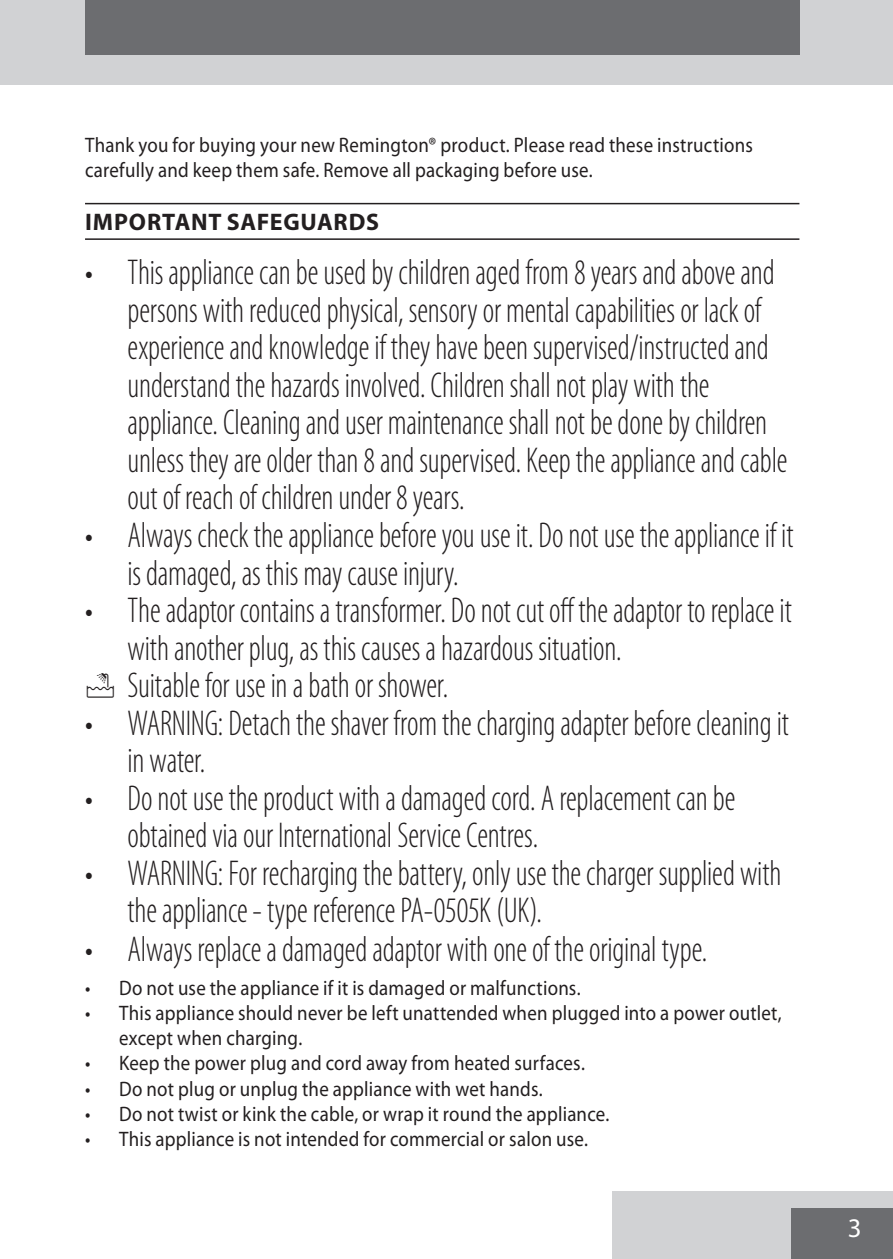
<style>
.page{position:relative;width:893px;height:1259px;background:#fff}
.page>*{position:absolute;margin:0;border:0;box-sizing:border-box;transform-origin:0 0}
.Mandatory_warnings{font:300 condensed 36px/37.5px "Myriad Pro";letter-spacing:-.005em;color:#231f20;scale:.9 1}
.t1{font:27px "Myriad Pro";color:#fff}
.heading{font:700 24px "Myriad Pro";letter-spacing:.03em;color:#231f20}
.default{font:21px/25.2px "Myriad Pro";letter-spacing:.015em;color:#231f20;scale:.9 1}
.s1{font-family:"Myriad Mine";font-weight:400;font-stretch:normal;font-size:30px}
</style>
<div class="page">
<div style="left:612px;top:1191px;width:281px;height:68px;background:#d1d2d4"></div>
<div style="left:791px;top:1208px;width:102px;height:51px;background:#6c6d70"></div>
<div style="left:0;top:0;width:893px;height:85px;background:#d1d2d4"></div>
<div style="left:85px;top:0;width:714px;height:55px;background:#6c6d70"></div>
<hr style="left:85px;top:203px;width:714px;height:1px;background:#231f20">
<hr style="left:85px;top:238px;width:714px;height:2px;background:#231f20">
<p class="default" style="left:85px;top:132px;width:743px">Thank you for buying your new Remington® product. Please read these instructions carefully and keep them safe. Remove all packaging before use.</p>
<p class="heading" style="left:85px;top:206px;width:295px">IMPORTANT SAFEGUARDS</p>
<p class="Mandatory_warnings" style="left:128px;top:255px;width:735px;text-indent:-43px">• This appliance can be used by children aged from 8 years and above and persons with reduced physical, sensory or mental capabilities or lack of experience and knowledge if they have been supervised/instructed and understand the hazards involved. Children shall not play with the appliance. Cleaning and user maintenance shall not be done by children unless they are older than 8 and supervised. Keep the appliance and cable out of reach of children under 8 years.</p>
<p class="Mandatory_warnings" style="left:128px;top:517px;width:741px;text-indent:-43px">• Always check the appliance before you use it. Do not use the appliance if it is damaged, as this may cause injury.</p>
<p class="Mandatory_warnings" style="left:128px;top:592px;width:740px;text-indent:-43px">• The adaptor contains a transformer. Do not cut off the adaptor to replace it with another plug, as this causes a hazardous situation.</p>
<p class="Mandatory_warnings" style="left:85px;top:667px;width:405px"><span class="s1">E</span> Suitable for use in a bath or shower.</p>
<p class="Mandatory_warnings" style="left:128px;top:705px;width:736px;text-indent:-43px">• WARNING: Detach the shaver from the charging adapter before cleaning it in water.</p>
<p class="Mandatory_warnings" style="left:128px;top:780px;width:677px;text-indent:-43px">• Do not use the product with a damaged cord. A replacement can be obtained via our International Service Centres.</p>
<p class="Mandatory_warnings" style="left:128px;top:855px;width:728px;text-indent:-43px">• WARNING: For recharging the battery, only use the charger supplied with the appliance - type reference PA-0505K (UK).</p>
<p class="Mandatory_warnings" style="left:85px;top:931px;width:693px">• Always replace a damaged adaptor with one of the original type.</p>
<p class="default" style="left:85px;top:975px;width:552px">• Do not use the appliance if it is damaged or malfunctions.</p>
<p class="default" style="left:119px;top:1000px;width:738px;text-indent:-34px">• This appliance should never be left unattended when plugged into a power outlet, except when charging.</p>
<p class="default" style="left:85px;top:1050px;width:557px">• Keep the power plug and cord away from heated surfaces.</p>
<p class="default" style="left:85px;top:1075px;width:510px">• Do not plug or unplug the appliance with wet hands.</p>
<p class="default" style="left:85px;top:1101px;width:584px">• Do not twist or kink the cable, or wrap it round the appliance.</p>
<p class="default" style="left:85px;top:1126px;width:560px">• This appliance is not intended for commercial or salon use.</p>
<p class="t1" style="left:848px;top:1211px;width:15px">3</p>
</div>
